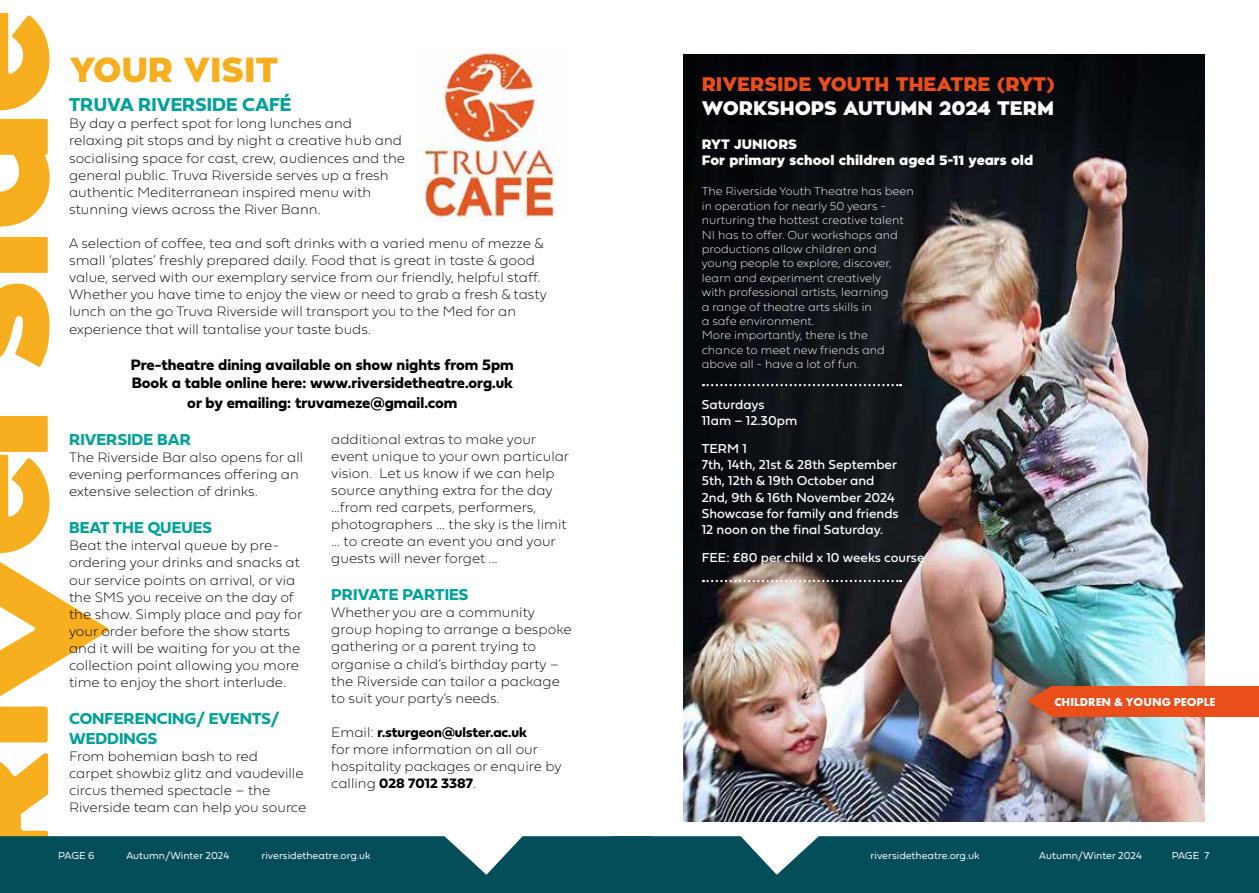
<style>
.page{position:relative;width:1259px;height:893px;background:#fff}
.page>*{position:absolute;margin:0;border:0;box-sizing:border-box;transform-origin:0 0}
.t1{font:900 34.5px "Zona Pro";color:#f7af1f}
.t2{font:900 19.5px "Zona Pro";color:#e94e1b}
.t3{font:900 19.5px "Zona Pro";color:#fff}
.t4{font:19.5px "Fieldwork Geo Bold";color:#00a19a}
.t5{font:16.5px/19.8px "Fieldwork Geo Bold";color:#00a19a}
.t6{font:15.75px/18px "Fieldwork Geo Bold";color:#000}
.t7{font:14.25px/17.1px "Fieldwork Geo Hair";color:#000}
.t8{font:14.25px "Fieldwork Geo Bold";color:#000}
.t9{font:13.5px/16.2px "Fieldwork Geo Regular";color:#fff}
.t10{font:900 13.5px/16.2px "Zona Pro";color:#fff}
.t11{font:12px/14.4px "Fieldwork Geo Hair";color:#fff}
.t12{font:700 12px "Futura PT";color:#fff}
.t13{font:10.5px "Fieldwork Geo Light";color:#fff}
.s1{font-family:"Fieldwork Geo Hair"}
</style>
<div class="page">
<img style="left:683px;top:55px;width:522px;height:766px">
<svg style="left:0;top:14px;width:109px;height:821px"></svg>
<svg style="left:0;top:835px;width:1259px;height:58px;background:#135964"></svg>
<img style="left:420px;top:49px;width:136px;height:172px">
<svg style="left:703px;top:580px;width:198px;height:2px"></svg>
<svg style="left:703px;top:384px;width:198px;height:2px"></svg>
<svg style="left:1027px;top:686px;width:25px;height:31px"></svg>
<div style="left:1052px;top:686px;width:207px;height:30px;background:#e94e1b"></div>
<h1 class="t1" style="left:70px;top:47px;width:210px">YOUR VISIT</h1>
<h2 class="t4" style="left:69px;top:89px;width:224px">TRUVA RIVERSIDE CAFÉ</h2>
<p class="t7" style="left:69px;top:114px;width:337px">By day a perfect spot for long lunches and relaxing pit stops and by night a creative hub and socialising space for cast, crew, audiences and the general public. Truva Riverside serves up a fresh authentic Mediterranean inspired menu with stunning views across the River Bann.</p>
<p class="t7" style="left:69px;top:234px;width:479px">A selection of coffee, tea and soft drinks with a varied menu of mezze &amp; small ‘plates’ freshly prepared daily. Food that is great in taste &amp; good value, served with our exemplary service from our friendly, helpful staff.<br>Whether you have time to enjoy the view or need to grab a fresh &amp; tasty lunch on the go Truva Riverside will transport you to the Med for an experience that will tantalise your taste buds.</p>
<p class="t6" style="left:131px;top:356px;width:385px">Pre-theatre dining available on show nights from 5pm<br>Book a table online here: www.riversidetheatre.org.uk</p>
<p class="t6" style="left:187px;top:393px;width:271px">or by emailing: truvameze@gmail.com</p>
<p class="t5" style="left:69px;top:429px;width:124px">RIVERSIDE BAR</p>
<p class="t7" style="left:69px;top:448px;width:236px">The Riverside Bar also opens for all evening performances offering an extensive selection of drinks.</p>
<p class="t5" style="left:69px;top:517px;width:144px">BEAT THE QUEUES</p>
<p class="t7" style="left:69px;top:536px;width:235px">Beat the interval queue by pre&shy;ordering your drinks and snacks at our service points on arrival, or via the SMS you receive on the day of the show. Simply place and pay for your order before the show starts and it will be waiting for you at the collection point allowing you more time to enjoy the short interlude.</p>
<p class="t5" style="left:69px;top:708px;width:212px">CONFERENCING/ EVENTS/<br>WEDDINGS</p>
<p class="t7" style="left:69px;top:747px;width:239px">From bohemian bash to red<br>carpet showbiz glitz and vaudeville circus themed spectacle – the<br>Riverside team can help you source</p>
<p class="t7" style="left:331px;top:429px;width:239px">additional extras to make your event unique to your own particular vision. Let us know if we can help source anything extra for the day …from red carpets, performers, photographers … the sky is the limit … to create an event you and your guests will never forget …</p>
<p class="t5" style="left:331px;top:584px;width:139px">PRIVATE PARTIES</p>
<p class="t7" style="left:331px;top:603px;width:242px">Whether you are a community group hoping to arrange a bespoke gathering or a parent trying to organise a child’s birthday party – the Riverside can tailor a package to suit your party’s needs.</p>
<p class="t8" style="left:331px;top:721px;width:197px"><span class="s1">Email:</span> r.sturgeon@ulster.ac.uk</p>
<p class="t7" style="left:331px;top:740px;width:232px">for more information on all our hospitality packages or enquire by</p>
<p class="t8" style="left:331px;top:772px;width:146px"><span class="s1">calling</span> 028 7012 3387<span class="s1">.</span></p>
<h2 class="t2" style="left:702px;top:72px;width:355px">RIVERSIDE YOUTH THEATRE (RYT)</h2>
<h2 class="t3" style="left:702px;top:95px;width:354px">WORKSHOPS AUTUMN 2024 TERM</h2>
<p class="t10" style="left:702px;top:137px;width:333px">RYT JUNIORS<br>For primary school children aged 5-11 years old</p>
<p class="t11" style="left:702px;top:183px;width:213px">The Riverside Youth Theatre has been in operation for nearly 50 years - nurturing the hottest creative talent<br>NI has to offer. Our workshops and productions allow children and young people to explore, discover, learn and experiment creatively<br>with professional artists, learning<br>a range of theatre arts skills in<br>a safe environment.<br>More importantly, there is the<br>chance to meet new friends and above all - have a lot of fun.</p>
<p class="t9" style="left:702px;top:395px;width:97px">Saturdays<br>11am – 12.30pm</p>
<p class="t9" style="left:702px;top:440px;width:198px">TERM 1<br>7th, 14th, 21st &amp; 28th September<br>5th, 12th &amp; 19th October and<br>2nd, 9th &amp; 16th November 2024<br>Showcase for family and friends<br>12 noon on the final Saturday.</p>
<p class="t9" style="left:702px;top:549px;width:224px">FEE: £80 per child x 10 weeks course</p>
<p class="t12" style="left:1054px;top:694px;width:162px">CHILDREN &amp; YOUNG PEOPLE</p>
<p class="t13" style="left:58px;top:847px;width:38px">PAGE 6</p>
<p class="t13" style="left:126px;top:847px;width:104px">Autumn/Winter 2024</p>
<p class="t13" style="left:261px;top:847px;width:110px">riversidetheatre.org.uk</p>
<p class="t13" style="left:870px;top:847px;width:110px">riversidetheatre.org.uk</p>
<p class="t13" style="left:1039px;top:847px;width:104px">Autumn/Winter 2024</p>
<p class="t13" style="left:1171px;top:847px;width:39px">PAGE 7</p>
</div>
